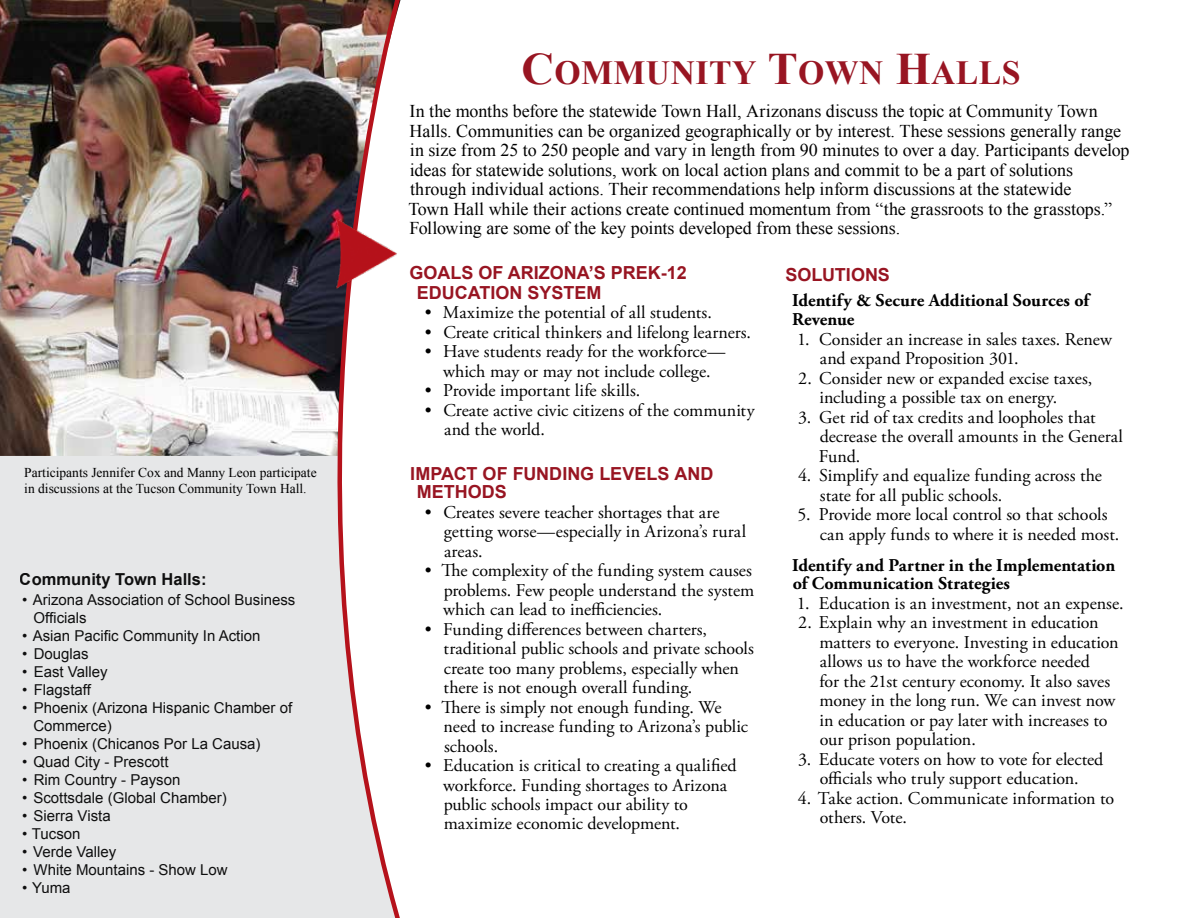
<style>
.page{position:relative;width:1188px;height:918px;background:#fff}
.page>*{position:absolute;margin:0;border:0;box-sizing:border-box;transform-origin:0 0}
.t1{font:700 33.75px "Times New Roman";letter-spacing:.015em;color:#981522}
.t2{font:18px/19.5px "Adobe Garamond Pro";color:#000}
.t3{font:18px/19.5px "Times New Roman";letter-spacing:-.005em;color:#000}
.t4{font:700 18px/19.5px "Adobe Garamond Pro";letter-spacing:.005em;color:#000}
.t5{font:700 18px/19.5px "Arial";color:#981522}
.t6{font:700 16.5px "Arial";color:#000}
.t7{font:15px/18px "Arial";color:#000}
.t8{font:13.5px/16.2px "Times New Roman";color:#000}
.s1{font-size:45px}
</style>
<div class="page">
<div style="left:0;top:456px;width:263px;height:462px;background:#e6e7e8"></div>
<img style="left:0;top:0;width:263px;height:456px">
<svg style="left:263px;top:0;width:138px;height:918px"></svg>
<img style="left:329px;top:200px;width:70px;height:103px">
<p class="t8" style="left:24px;top:464px;width:294px">Participants Jennifer Cox and Manny Leon participate in discussions at the Tucson Community Town Hall.</p>
<p class="t6" style="left:20px;top:568px;width:188px">Community Town Halls:</p>
<p class="t7" style="left:33px;top:591px;width:264px;text-indent:-11px">• Arizona Association of School Business<br>Officials</p>
<p class="t7" style="left:22px;top:627px;width:240px">• Asian Pacific Community In Action</p>
<p class="t7" style="left:22px;top:645px;width:68px">• Douglas</p>
<p class="t7" style="left:22px;top:663px;width:87px">• East Valley</p>
<p class="t7" style="left:22px;top:681px;width:70px">• Flagstaff</p>
<p class="t7" style="left:33px;top:699px;width:260px;text-indent:-11px">• Phoenix (Arizona Hispanic Chamber of<br>Commerce)</p>
<p class="t7" style="left:22px;top:735px;width:240px">• Phoenix (Chicanos Por La Causa)</p>
<p class="t7" style="left:22px;top:753px;width:148px">• Quad City - Prescott</p>
<p class="t7" style="left:22px;top:771px;width:160px">• Rim Country - Payson</p>
<p class="t7" style="left:22px;top:789px;width:206px">• Scottsdale (Global Chamber)</p>
<p class="t7" style="left:22px;top:807px;width:90px">• Sierra Vista</p>
<p class="t7" style="left:22px;top:825px;width:60px">• Tucson</p>
<p class="t7" style="left:22px;top:843px;width:96px">• Verde Valley</p>
<p class="t7" style="left:22px;top:861px;width:207px">• White Mountains - Show Low</p>
<p class="t7" style="left:22px;top:879px;width:50px">• Yuma</p>
<h1 class="t1" style="left:522px;top:50px;width:501px"><span class="s1">C</span>OMMUNITY <span class="s1">T</span>OWN <span class="s1">H</span>ALL S</h1>
<p class="t3" style="left:409px;top:101px;width:723px">In the months before the statewide Town Hall, Arizonans discuss the topic at Community Town Halls. Communities can be organized geographically or by interest. These sessions generally range in size from 25 to 250 people and vary in length from 90 minutes to over a day. Participants develop ideas for statewide solutions, work on local action plans and commit to be a part of solutions through individual actions. Their recommendations help inform discussions at the statewide<br>Town Hall while their actions create continued momentum from “the grassroots to the grasstops.” Following are some of the key points developed from these sessions.</p>
<p class="t5" style="left:417px;top:264px;width:272px;text-indent:-7px">GOALS OF ARIZONA’S PREK-12<br>EDUCATION SYSTEM</p>
<p class="t2" style="left:425px;top:303px;width:288px">• Maximize the potential of all students.</p>
<p class="t2" style="left:425px;top:323px;width:328px">• Create critical thinkers and lifelong learners.</p>
<p class="t2" style="left:425px;top:342px;width:302px;text-align:center">• Have students ready for the workforce— which may or may not include college.</p>
<p class="t2" style="left:425px;top:381px;width:217px">• Provide important life skills.</p>
<p class="t2" style="left:444px;top:401px;width:312px;text-indent:-19px">• Create active civic citizens of the community and the world.</p>
<p class="t5" style="left:417px;top:465px;width:298px;line-height:18px;text-indent:-7px">IMPACT OF FUNDING LEVELS AND<br>METHODS</p>
<p class="t2" style="left:444px;top:503px;width:304px;text-indent:-19px">• Creates severe teacher shortages that are getting worse—especially in Arizona’s rural areas.</p>
<p class="t2" style="left:443px;top:561px;width:313px;text-align:justify;text-indent:-18px">• The complexity of the funding system causes problems. Few people understand the system which can lead to inefficiencies.</p>
<p class="t2" style="left:444px;top:620px;width:312px;text-indent:-19px">• Funding differences between charters, traditional public schools and private schools create too many problems, especially when there is not enough overall funding.</p>
<p class="t2" style="left:444px;top:698px;width:306px;text-indent:-19px">• There is simply not enough funding. We need to increase funding to Arizona’s public schools.</p>
<p class="t2" style="left:443px;top:756px;width:295px;text-indent:-18px">• Education is critical to creating a qualified workforce. Funding shortages to Arizona public schools impact our ability to maximize economic development.</p>
<p class="t5" style="left:786px;top:266px;width:106px">SOLUTIONS</p>
<p class="t4" style="left:792px;top:291px;width:299px">Identify &amp; Secure Additional Sources of<br>Revenue</p>
<p class="t2" style="left:820px;top:330px;width:294px;text-indent:-23px">1. Consider an increase in sales taxes. Renew and expand Proposition 301.</p>
<p class="t2" style="left:819px;top:369px;width:274px;text-indent:-21px">2. Consider new or expanded excise taxes, including a possible tax on energy.</p>
<p class="t2" style="left:819px;top:408px;width:306px;text-indent:-21px">3. Get rid of tax credits and loopholes that decrease the overall amounts in the General<br>Fund.</p>
<p class="t2" style="left:820px;top:466px;width:284px;text-indent:-22px">4. Simplify and equalize funding across the state for all public schools.</p>
<p class="t2" style="left:820px;top:505px;width:301px;text-indent:-22px">5. Provide more local control so that schools can apply funds to where it is needed most.</p>
<p class="t4" style="left:792px;top:557px;width:325px;line-height:18px">Identify and Partner in the Implementation of Communication Strategies</p>
<p class="t2" style="left:797px;top:594px;width:328px">1. Education is an investment, not an expense.</p>
<p class="t2" style="left:819px;top:613px;width:301px;text-indent:-21px">2. Explain why an investment in education matters to everyone. Investing in education allows us to have the workforce needed<br>for the 21st century economy. It also saves money in the long run. We can invest now in education or pay later with increases to our prison population.</p>
<p class="t2" style="left:798px;top:750px;width:307px;text-align:center">3. Educate voters on how to vote for elected officials who truly support education.</p>
<p class="t2" style="left:820px;top:789px;width:296px;text-indent:-22px">4. Take action. Communicate information to others. Vote.</p>
</div>
